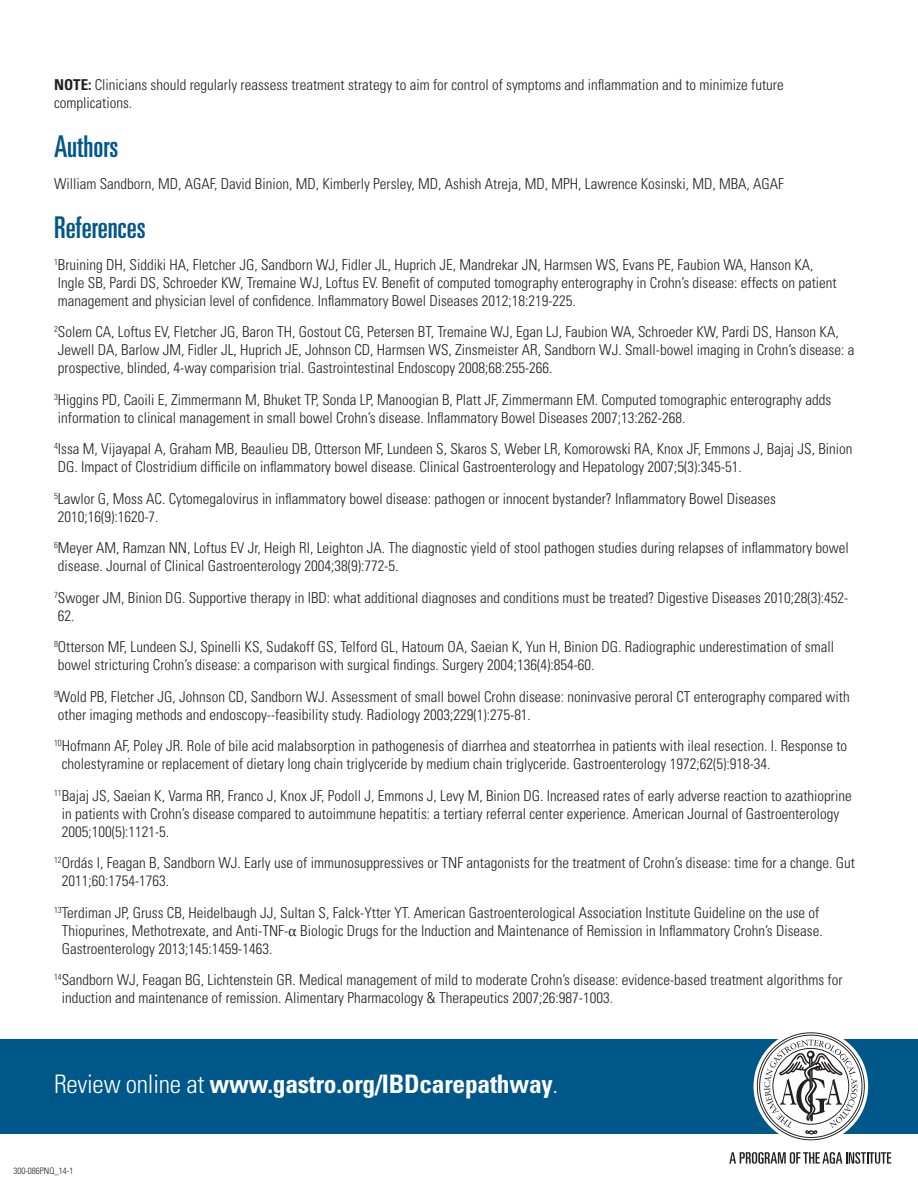
<style>
.page{position:relative;width:918px;height:1188px;background:#fff}
.page>*{position:absolute;margin:0;border:0;box-sizing:border-box;transform-origin:0 0}
.t1{font:ultra-condensed 30px "Univers LT Std";color:#005789}
.t2{font:700 condensed 25.5px "Univers LT Std";letter-spacing:-.01em;color:#fff}
.t3{font:300 condensed 15px/18px "Univers LT Std";color:#231f20}
.t4{font:300 condensed 9px "Univers LT Std";color:#231f20}
.s1{font-weight:700}
.s2{font-family:"Cambria";font-weight:400;font-stretch:normal}
.s3{font-weight:300}
</style>
<div class="page">
<div style="left:0;top:1039px;width:918px;height:95px;background:#005789"></div>
<div style="left:754px;top:1029px;width:114px;height:115px;background:#fff;border-radius:50%"></div>
<svg style="left:757px;top:1032px;width:108px;height:108px"></svg>
<svg style="left:729px;top:1152px;width:162px;height:12px"></svg>
<p class="t3" style="left:54px;top:75px;width:731px"><span class="s1">NOTE:</span> Clinicians should regularly reassess treatment strategy to aim for control of symptoms and inflammation and to minimize future complications.</p>
<p class="t1" style="left:54px;top:129px;width:66px">Authors</p>
<p class="t3" style="left:54px;top:174px;width:732px">William Sandborn, MD, AGAF, David Binion, MD, Kimberly Persley, MD, Ashish Atreja, MD, MPH, Lawrence Kosinski, MD, MBA, AGAF</p>
<p class="t1" style="left:54px;top:210px;width:93px">References</p>
<p class="t3" style="left:54px;top:255px;width:784px"><sup>1</sup>Bruining DH, Siddiki HA, Fletcher JG, Sandborn WJ, Fidler JL, Huprich JE, Mandrekar JN, Harmsen WS, Evans PE, Faubion WA, Hanson KA,<br>Ingle SB, Pardi DS, Schroeder KW, Tremaine WJ, Loftus EV. Benefit of computed tomography enterography in Crohn’s disease: effects on patient management and physician level of confidence. Inflammatory Bowel Diseases 2012;18:219-225.</p>
<p class="t3" style="left:54px;top:323px;width:802px"><sup>2</sup>Solem CA, Loftus EV, Fletcher JG, Baron TH, Gostout CG, Petersen BT, Tremaine WJ, Egan LJ, Faubion WA, Schroeder KW, Pardi DS, Hanson KA,<br>Jewell DA, Barlow JM, Fidler JL, Huprich JE, Johnson CD, Harmsen WS, Zinsmeister AR, Sandborn WJ. Small-bowel imaging in Crohn’s disease: a prospective, blinded, 4-way comparision trial. Gastrointestinal Endoscopy 2008;68:255-266.</p>
<p class="t3" style="left:54px;top:390px;width:779px"><sup>3</sup>Higgins PD, Caoili E, Zimmermann M, Bhuket TP, Sonda LP, Manoogian B, Platt JF, Zimmermann EM. Computed tomographic enterography adds information to clinical management in small bowel Crohn’s disease. Inflammatory Bowel Diseases 2007;13:262-268.</p>
<p class="t3" style="left:54px;top:440px;width:800px"><sup>4</sup>Issa M, Vijayapal A, Graham MB, Beaulieu DB, Otterson MF, Lundeen S, Skaros S, Weber LR, Komorowski RA, Knox JF, Emmons J, Bajaj JS, Binion<br>DG. Impact of Clostridium difficile on inflammatory bowel disease. Clinical Gastroenterology and Hepatology 2007;5(3):345-51.</p>
<p class="t3" style="left:54px;top:489px;width:723px"><sup>5</sup>Lawlor G, Moss AC. Cytomegalovirus in inflammatory bowel disease: pathogen or innocent bystander? Inflammatory Bowel Diseases<br>2010;16(9):1620-7.</p>
<p class="t3" style="left:54px;top:539px;width:796px"><sup>6</sup>Meyer AM, Ramzan NN, Loftus EV Jr, Heigh RI, Leighton JA. The diagnostic yield of stool pathogen studies during relapses of inflammatory bowel disease. Journal of Clinical Gastroenterology 2004;38(9):772-5.</p>
<p class="t3" style="left:54px;top:588px;width:796px"><sup>7</sup>Swoger JM, Binion DG. Supportive therapy in IBD: what additional diagnoses and conditions must be treated? Digestive Diseases 2010;28(3):452-<br>62.</p>
<p class="t3" style="left:54px;top:638px;width:782px"><sup>8</sup>Otterson MF, Lundeen SJ, Spinelli KS, Sudakoff GS, Telford GL, Hatoum OA, Saeian K, Yun H, Binion DG. Radiographic underestimation of small bowel stricturing Crohn’s disease: a comparison with surgical findings. Surgery 2004;136(4):854-60.</p>
<p class="t3" style="left:54px;top:687px;width:797px"><sup>9</sup>Wold PB, Fletcher JG, Johnson CD, Sandborn WJ. Assessment of small bowel Crohn disease: noninvasive peroral CT enterography compared with other imaging methods and endoscopy--feasibility study. Radiology 2003;229(1):275-81.</p>
<p class="t3" style="left:62px;top:737px;width:787px;text-indent:-8px"><sup>10</sup>Hofmann AF, Poley JR. Role of bile acid malabsorption in pathogenesis of diarrhea and steatorrhea in patients with ileal resection. I. Response to cholestyramine or replacement of dietary long chain triglyceride by medium chain triglyceride. Gastroenterology 1972;62(5):918-34.</p>
<p class="t3" style="left:62px;top:786px;width:791px;text-indent:-8px"><sup>11</sup>Bajaj JS, Saeian K, Varma RR, Franco J, Knox JF, Podoll J, Emmons J, Levy M, Binion DG. Increased rates of early adverse reaction to azathioprine in patients with Crohn’s disease compared to autoimmune hepatitis: a tertiary referral center experience. American Journal of Gastroenterology<br>2005;100(5):1121-5.</p>
<p class="t3" style="left:62px;top:854px;width:795px;text-indent:-8px"><sup>12</sup>Ordás I, Feagan B, Sandborn WJ. Early use of immunosuppressives or TNF antagonists for the treatment of Crohn’s disease: time for a change. Gut<br>2011;60:1754-1763.</p>
<p class="t3" style="left:62px;top:903px;width:763px;text-indent:-8px"><sup>13</sup>Terdiman JP, Gruss CB, Heidelbaugh JJ, Sultan S, Falck-Ytter YT. American Gastroenterological Association Institute Guideline on the use of<br>Thiopurines, Methotrexate, and Anti-TNF-<span class="s2">α</span> Biologic Drugs for the Induction and Maintenance of Remission in Inflammatory Crohn’s Disease.<br>Gastroenterology 2013;145:1459-1463.</p>
<p class="t3" style="left:62px;top:971px;width:782px;text-indent:-8px"><sup>14</sup>Sandborn WJ, Feagan BG, Lichtenstein GR. Medical management of mild to moderate Crohn’s disease: evidence-based treatment algorithms for induction and maintenance of remission. Alimentary Pharmacology &amp; Therapeutics 2007;26:987-1003.</p>
<h2 class="t2" style="left:54px;top:1069px;width:506px"><span class="s3">Review online at</span> www.gastro.org/IBDcarepathway<span class="s3">.</span></h2>
<p class="t4" style="left:14px;top:1165px;width:61px">300-086PNQ_14-1</p>
</div>
